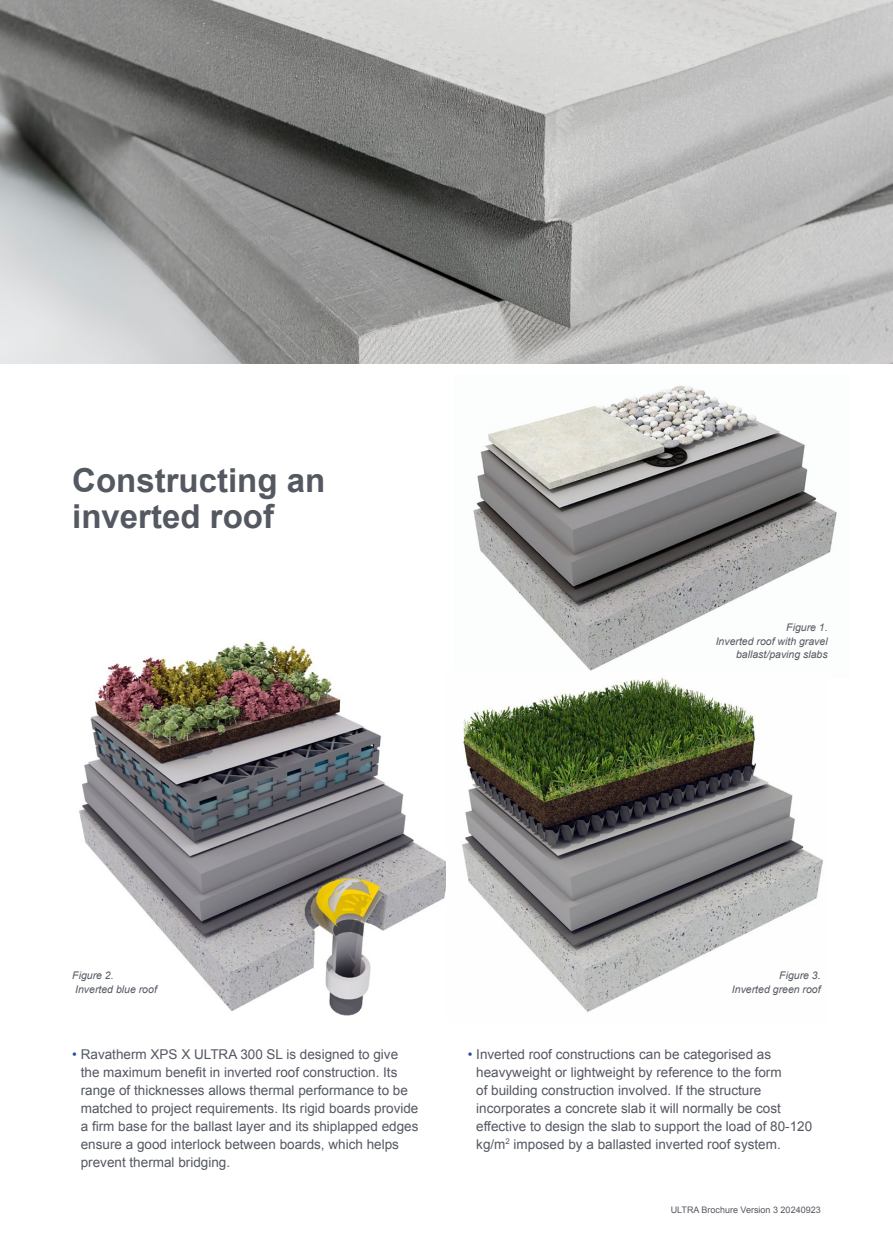
<style>
.page{position:relative;width:893px;height:1251px;background:#fff}
.page>*{position:absolute;margin:0;border:0;box-sizing:border-box;transform-origin:0 0}
.t1{font:700 33px/36px "Arial";color:#545861}
.t2{font:13.5px/18px "Arial";color:#545861}
.t3{font:italic 10.5px/13.5px "Arial";color:#545861;text-align:right}
.t4{font:9px "Arial";color:#545861}
.s1{color:#214da1}
</style>
<div class="page">
<img style="left:79px;top:641px;width:367px;height:375px">
<img style="left:0;top:0;width:893px;height:363px">
<img style="left:473px;top:386px;width:364px;height:285px">
<img style="left:462px;top:678px;width:361px;height:334px">
<h1 class="t1" style="left:72px;top:463px;width:255px">Constructing an inverted roof</h1>
<p class="t3" style="left:72px;top:968px;width:86px;text-align:left">Figure 2.<br>Inverted blue roof</p>
<p class="t3" style="left:716px;top:620px;width:114px">Figure 1.<br>Inverted roof with gravel ballast/paving slabs</p>
<p class="t3" style="left:732px;top:968px;width:90px">Figure 3.<br>Inverted green roof</p>
<p class="t2" style="left:81px;top:1044px;width:339px;text-indent:-9px"><span class="s1">•</span> Ravatherm XPS X ULTRA 300 SL is designed to give the maximum benefit in inverted roof construction. Its range of thicknesses allows thermal performance to be matched to project requirements. Its rigid boards provide a firm base for the ballast layer and its shiplapped edges ensure a good interlock between boards, which helps prevent thermal bridging.</p>
<p class="t2" style="left:476px;top:1044px;width:337px;text-indent:-9px"><span class="s1">•</span> Inverted roof constructions can be categorised as heavyweight or lightweight by reference to the form<br>of building construction involved. If the structure incorporates a concrete slab it will normally be cost effective to design the slab to support the load of 80-120 kg/m<sup>2</sup> imposed by a ballasted inverted roof system.</p>
<p class="t4" style="left:671px;top:1203px;width:151px">ULTRA Brochure Version 3 20240923</p>
</div>
